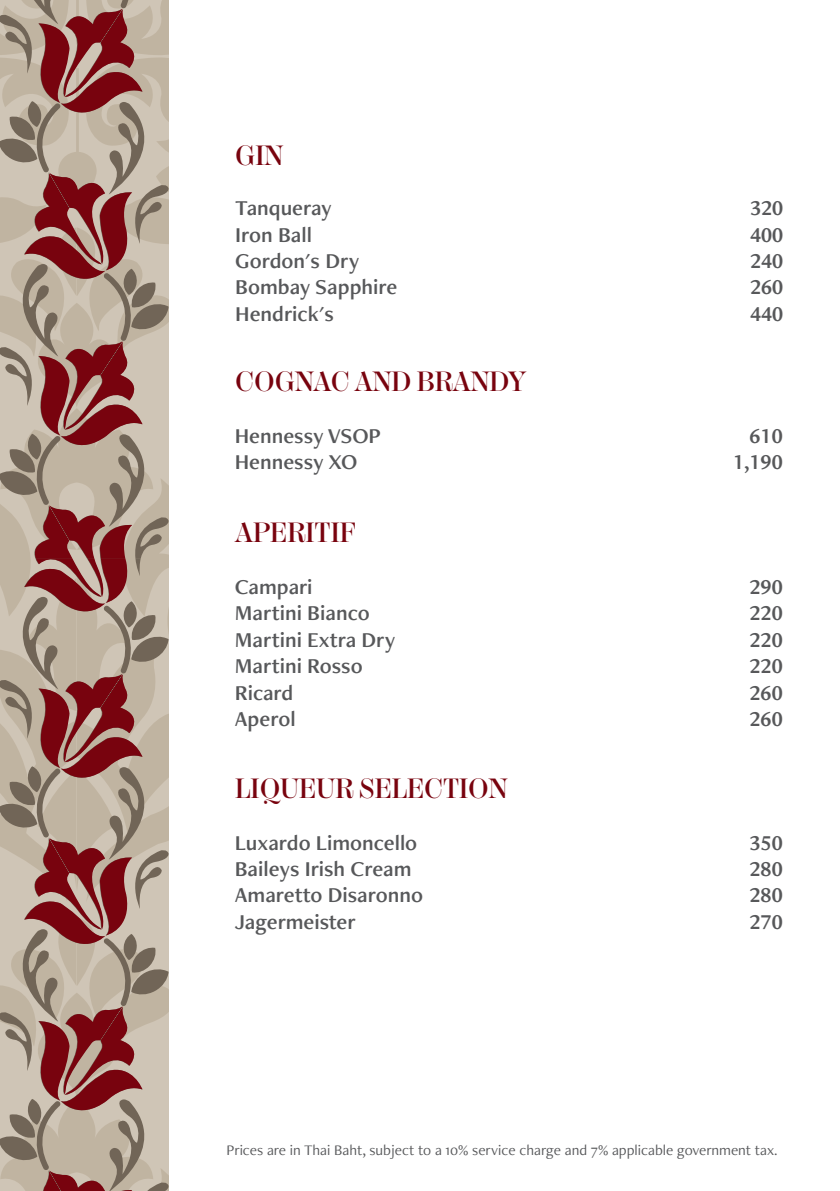
<style>
.page{position:relative;width:840px;height:1191px;background:#fff}
.page>*{position:absolute;margin:0;border:0;box-sizing:border-box;transform-origin:0 0}
.t1{font:600 28px "Chamberi Display";color:#78030e}
.t2{font:22px "Freight Neo Pro Semi";color:#57585a}
.t3{font:15.2px "Freight Neo Pro";color:#57585a}
</style>
<div class="page">
<svg style="left:0;top:0;width:168px;height:554px;background:#bdb2a1"></svg>
<svg style="left:25px;top:0;width:120px;height:554px;background:#a57a72"></svg>
<svg style="left:0;top:554px;width:168px;height:637px;background:#beb3a3"></svg>
<svg style="left:25px;top:554px;width:120px;height:637px;background:#a57d74"></svg>
<p class="t1" style="left:235px;top:135px;width:49px">GIN</p>
<p class="t2" style="left:235px;top:193px;width:98px">Tanqueray</p>
<p class="t2" style="left:749px;top:193px;width:34px">320</p>
<p class="t2" style="left:235px;top:219px;width:78px">Iron Ball</p>
<p class="t2" style="left:749px;top:219px;width:34px">400</p>
<p class="t2" style="left:235px;top:246px;width:125px">Gordon's Dry</p>
<p class="t2" style="left:749px;top:246px;width:34px">240</p>
<p class="t2" style="left:235px;top:272px;width:163px">Bombay Sapphire</p>
<p class="t2" style="left:749px;top:272px;width:34px">260</p>
<p class="t2" style="left:235px;top:299px;width:100px">Hendrick's</p>
<p class="t2" style="left:749px;top:299px;width:34px">440</p>
<p class="t1" style="left:235px;top:361px;width:291px">COGNAC AND BRANDY</p>
<p class="t2" style="left:235px;top:421px;width:148px">Hennessy VSOP</p>
<p class="t2" style="left:749px;top:421px;width:34px">610</p>
<p class="t2" style="left:235px;top:447px;width:124px">Hennessy XO</p>
<p class="t2" style="left:732px;top:447px;width:51px">1,190</p>
<p class="t1" style="left:235px;top:512px;width:122px">APERITIF</p>
<p class="t2" style="left:235px;top:572px;width:79px">Campari</p>
<p class="t2" style="left:749px;top:572px;width:34px">290</p>
<p class="t2" style="left:235px;top:598px;width:136px">Martini Bianco</p>
<p class="t2" style="left:749px;top:598px;width:34px">220</p>
<p class="t2" style="left:235px;top:624px;width:162px">Martini Extra Dry</p>
<p class="t2" style="left:749px;top:624px;width:34px">220</p>
<p class="t2" style="left:235px;top:651px;width:129px">Martini Rosso</p>
<p class="t2" style="left:749px;top:651px;width:34px">220</p>
<p class="t2" style="left:235px;top:677px;width:60px">Ricard</p>
<p class="t2" style="left:749px;top:677px;width:34px">260</p>
<p class="t2" style="left:235px;top:704px;width:62px">Aperol</p>
<p class="t2" style="left:749px;top:704px;width:34px">260</p>
<p class="t1" style="left:235px;top:767px;width:274px">LIQUEUR SELECTION</p>
<p class="t2" style="left:235px;top:827px;width:184px">Luxardo Limoncello</p>
<p class="t2" style="left:749px;top:827px;width:34px">350</p>
<p class="t2" style="left:235px;top:854px;width:178px">Baileys Irish Cream</p>
<p class="t2" style="left:749px;top:854px;width:34px">280</p>
<p class="t2" style="left:235px;top:880px;width:190px">Amaretto Disaronno</p>
<p class="t2" style="left:749px;top:880px;width:34px">280</p>
<p class="t2" style="left:235px;top:906px;width:123px">Jagermeister</p>
<p class="t2" style="left:749px;top:906px;width:34px">270</p>
<p class="t3" style="left:226px;top:1139px;width:552px">Prices are in Thai Baht, subject to a 10% service charge and 7% applicable government tax.</p>
</div>
